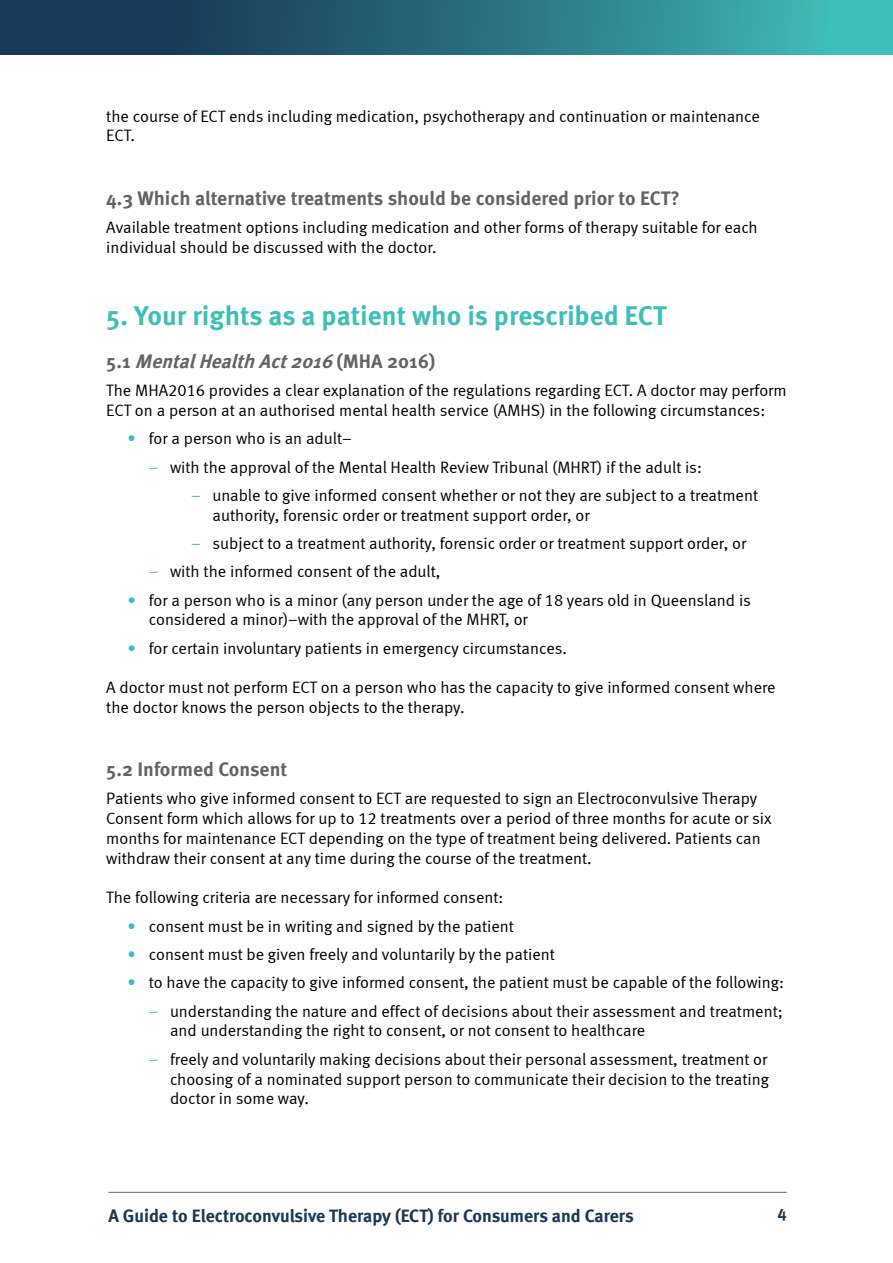
<style>
.page{position:relative;width:893px;height:1263px;background:#fff}
.page>*{position:absolute;margin:0;border:0;box-sizing:border-box;transform-origin:0 0}
.t1{font:700 27px "Meta Pro";color:#3ebfb9}
.t2{font:700 19.5px "Meta Pro";color:#636466}
.t3{font:italic 700 19.5px "Meta Pro";color:#636466}
.t4{font:18px "Meta Bold LF";color:#183957}
.t5{font:16.5px/19.8px "Meta Normal LF";color:#000}
.t6{font:16.5px "Meta Bold LF";color:#183957}
.s1{font-style:normal}
.s2{color:#3ebfb9}
</style>
<div class="page">
<svg style="left:0;top:0;width:892px;height:54px"></svg>
<hr style="left:892px;top:0;width:1px;height:54px;background:#3ebfb9">
<hr style="left:108px;top:1192px;width:679px;height:1px;background:#636466">
<p class="t5" style="left:106px;top:106px;width:655px">the course of ECT ends including medication, psychotherapy and continuation or maintenance<br>ECT.</p>
<p class="t2" style="left:106px;top:182px;width:575px">4.3 Which alternative treatments should be considered prior to ECT?</p>
<p class="t5" style="left:106px;top:217px;width:653px">Available treatment options including medication and other forms of therapy suitable for each individual should be discussed with the doctor.</p>
<h1 class="t1" style="left:106px;top:294px;width:562px">5. Your rights as a patient who is prescribed ECT</h1>
<p class="t3" style="left:106px;top:346px;width:331px"><span class="s1">5 . 1</span> MentalHealthAct2016<span class="s1">( M H A 2 0 1 6 )</span></p>
<p class="t5" style="left:106px;top:380px;width:682px">The MHA2016 provides a clear explanation of the regulations regarding ECT. A doctor may perform<br>ECT on a person at an authorised mental health service (AMHS) in the following circumstances:</p>
<p class="t5" style="left:128px;top:428px;width:226px"><span class="s2">•</span> for a person who is an adult–</p>
<p class="t5" style="left:149px;top:457px;width:555px"><span class="s2">–</span> with the approval of the Mental Health Review Tribunal (MHRT) if the adult is:</p>
<p class="t5" style="left:213px;top:485px;width:547px;text-indent:-21px"><span class="s2">–</span> unable to give informed consent whether or not they are subject to a treatment authority, forensic order or treatment support order, or</p>
<p class="t5" style="left:191px;top:533px;width:556px"><span class="s2">–</span> subject to a treatment authority, forensic order or treatment support order, or</p>
<p class="t5" style="left:149px;top:561px;width:293px"><span class="s2">–</span> with the informed consent of the adult,</p>
<p class="t5" style="left:149px;top:590px;width:604px;text-indent:-21px"><span class="s2">•</span> for a person who is a minor (any person under the age of 18 years old in Queensland is considered a minor)–with the approval of the MHRT, or</p>
<p class="t5" style="left:128px;top:638px;width:441px"><span class="s2">•</span> for certain involuntary patients in emergency circumstances.</p>
<p class="t5" style="left:106px;top:677px;width:671px">A doctor must not perform ECT on a person who has the capacity to give informed consent where the doctor knows the person objects to the therapy.</p>
<p class="t2" style="left:106px;top:754px;width:182px">5.2 Informed Consent</p>
<p class="t5" style="left:106px;top:789px;width:667px">Patients who give informed consent to ECT are requested to sign an Electroconvulsive Therapy Consent form which allows for up to 12 treatments over a period of three months for acute or six months for maintenance ECT depending on the type of treatment being delivered. Patients can withdraw their consent at any time during the course of the treatment.</p>
<p class="t5" style="left:106px;top:888px;width:399px">The following criteria are necessary for informed consent:</p>
<p class="t5" style="left:128px;top:916px;width:388px"><span class="s2">•</span> consent must be in writing and signed by the patient</p>
<p class="t5" style="left:128px;top:944px;width:429px"><span class="s2">•</span> consent must be given freely and voluntarily by the patient</p>
<p class="t5" style="left:128px;top:972px;width:658px"><span class="s2">•</span> to have the capacity to give informed consent, the patient must be capable of the following:</p>
<p class="t5" style="left:170px;top:1001px;width:614px;text-indent:-21px"><span class="s2">–</span> understanding the nature and effect of decisions about their assessment and treatment; and understanding the right to consent, or not consent to healthcare</p>
<p class="t5" style="left:170px;top:1049px;width:601px;text-align:justify;text-indent:-21px"><span class="s2">–</span> freely and voluntarily making decisions about their personal assessment, treatment or choosing of a nominated support person to communicate their decision to the treating doctor in some way.</p>
<p class="t4" style="left:108px;top:1205px;width:527px">A Guide to Electroconvulsive Therapy (ECT) for Consumers and Carers</p>
<p class="t6" style="left:777px;top:1205px;width:11px">4</p>
</div>
